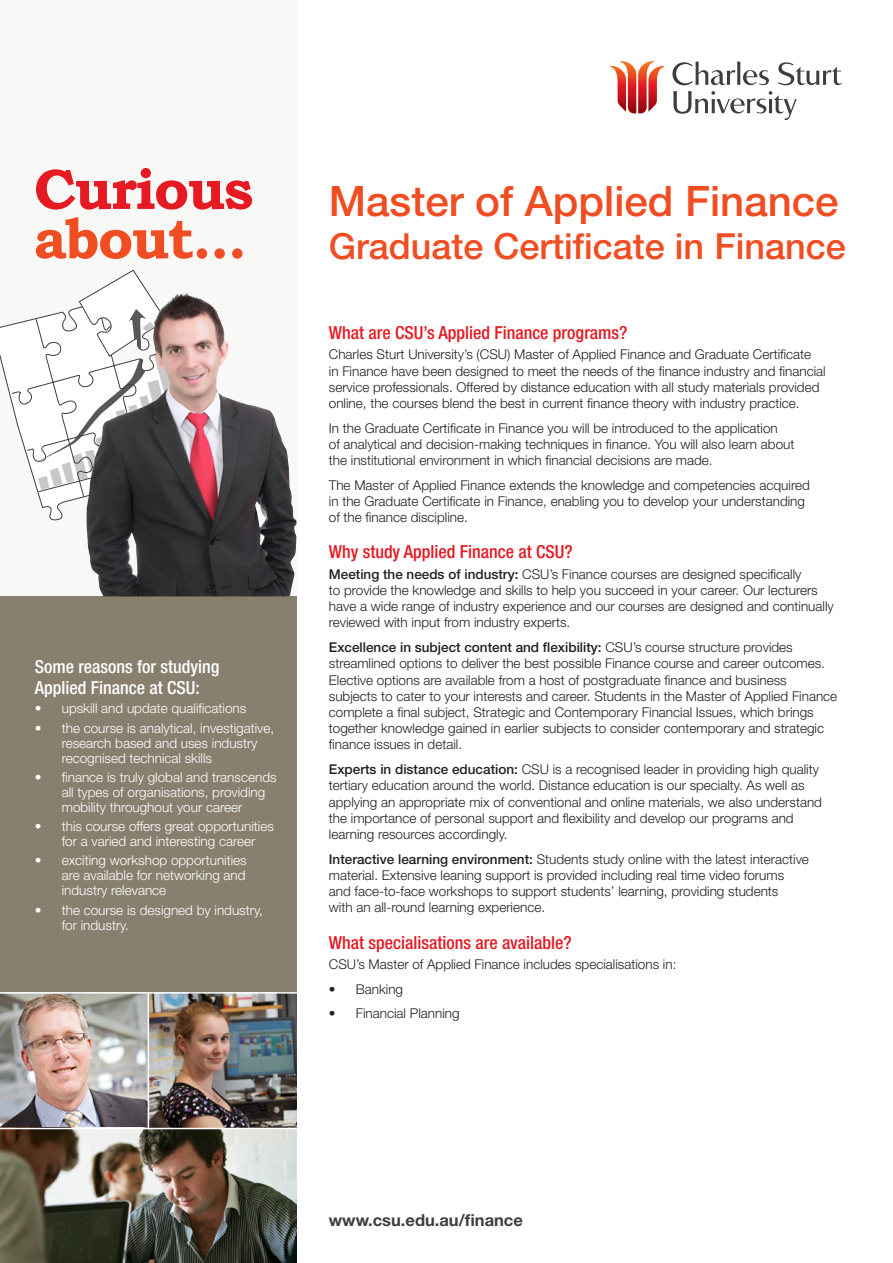
<style>
.page{position:relative;width:893px;height:1263px;background:#fff}
.page>*{position:absolute;margin:0;border:0;box-sizing:border-box;transform-origin:0 0}
.Curious_heading{font:700 57.15px/49.3px "Bookman Old Style";letter-spacing:-.03em;color:#f04d22}
.Main_Header{font:500 42px "Helvetica Neue LT Std";color:#f04d22}
.Main_Header-2{font:500 36px "Helvetica Neue LT Std";color:#f04d22}
.Heading_1{font:500 condensed 18px "Helvetica Neue LT Std";color:#e51a23}
.Some_reasons_header{font:500 condensed 18px/21.6px "Helvetica Neue LT Std";color:#fff}
.course_web_address{font:700 16.5px "Helvetica Neue LT Std";color:#3e3e3f}
.body_copy{font:300 13.5px/16.2px "Helvetica Neue LT Std";color:#231f20}
.t1{font:300 13.5px/15px "Helvetica Neue LT Std";color:#fff}
.s1{color:#e51a23}
.s2{font-weight:500}
</style>
<div class="page">
<svg style="left:86px;top:269px;width:211px;height:327px"></svg>
<svg style="left:672px;top:62px;width:97px;height:23px"></svg>
<svg style="left:673px;top:91px;width:124px;height:29px"></svg>
<svg style="left:778px;top:62px;width:64px;height:23px"></svg>
<svg style="left:610px;top:61px;width:54px;height:52px"></svg>
<div style="left:0;top:596px;width:297px;height:397px;background:#887f6f"></div>
<img style="left:0;top:993px;width:297px;height:270px">
<hr style="left:0;top:1128px;width:304px;height:1px;background:#fff">
<hr style="left:0;top:992px;width:304px;height:1px;background:#fff">
<hr style="left:148px;top:993px;width:1px;height:135px;background:#fff">
<svg style="left:0;top:270px;width:206px;height:251px"></svg>
<img style="left:157px;top:292px;width:25px;height:24px">
<p class="Curious_heading" style="left:34px;top:164px;width:221px"><span class="s1">Curious </span>about...</p>
<p class="Some_reasons_header" style="left:35px;top:655px;width:186px">Some reasons for studying<br>Applied Finance at CSU:</p>
<p class="t1" style="left:35px;top:701px;width:213px">• upskill and update qualifications</p>
<p class="t1" style="left:62px;top:720px;width:214px;text-indent:-27px">• the course is analytical, investigative, research based and uses industry recognised technical skills</p>
<p class="t1" style="left:62px;top:769px;width:216px;text-indent:-27px">• finance is truly global and transcends all types of organisations, providing mobility throughout your career</p>
<p class="t1" style="left:62px;top:818px;width:214px;text-indent:-27px">• this course offers great opportunities for a varied and interesting career</p>
<p class="t1" style="left:62px;top:853px;width:187px;text-align:justify;text-indent:-27px">• exciting workshop opportunities are available for networking and industry relevance</p>
<p class="t1" style="left:62px;top:902px;width:203px;text-indent:-27px">• the course is designed by industry, for industry.</p>
<p class="Main_Header" style="left:329px;top:176px;width:511px">Master of Applied Finance</p>
<p class="Main_Header-2" style="left:329px;top:225px;width:518px">Graduate Certificate in Finance</p>
<p class="Heading_1" style="left:329px;top:322px;width:300px">What are CSU’s Applied Finance programs?</p>
<p class="body_copy" style="left:329px;top:346px;width:498px">Charles Sturt University’s (CSU) Master of Applied Finance and Graduate Certificate<br>in Finance have been designed to meet the needs of the finance industry and financial service professionals. Offered by distance education with all study materials provided online, the courses blend the best in current finance theory with industry practice.</p>
<p class="body_copy" style="left:329px;top:419px;width:467px">In the Graduate Certificate in Finance you will be introduced to the application<br>of analytical and decision-making techniques in finance. You will also learn about the institutional environment in which financial decisions are made.</p>
<p class="body_copy" style="left:329px;top:477px;width:482px">The Master of Applied Finance extends the knowledge and competencies acquired in the Graduate Certificate in Finance, enabling you to develop your understanding of the finance discipline.</p>
<p class="Heading_1" style="left:329px;top:541px;width:246px">Why study Applied Finance at CSU?</p>
<p class="body_copy" style="left:329px;top:566px;width:506px"><span class="s2">Meeting the needs of industry:</span> CSU’s Finance courses are designed specifically<br>to provide the knowledge and skills to help you succeed in your career. Our lecturers have a wide range of industry experience and our courses are designed and continually reviewed with input from industry experts.</p>
<p class="body_copy" style="left:329px;top:639px;width:510px"><span class="s2">Excellence in subject content and flexibility:</span> CSU’s course structure provides streamlined options to deliver the best possible Finance course and career outcomes.<br>Elective options are available from a host of postgraduate finance and business subjects to cater to your interests and career. Students in the Master of Applied Finance complete a final subject, Strategic and Contemporary Financial Issues, which brings together knowledge gained in earlier subjects to consider contemporary and strategic finance issues in detail.</p>
<p class="body_copy" style="left:329px;top:761px;width:495px"><span class="s2">Experts in distance education:</span> CSU is a recognised leader in providing high quality tertiary education around the world. Distance education is our specialty. As well as applying an appropriate mix of conventional and online materials, we also understand the importance of personal support and flexibility and develop our programs and learning resources accordingly.</p>
<p class="body_copy" style="left:329px;top:850px;width:482px"><span class="s2">Interactive learning environment:</span> Students study online with the latest interactive material. Extensive leaning support is provided including real time video forums and face-to-face workshops to support students’ learning, providing students<br>with an all-round learning experience.</p>
<p class="Heading_1" style="left:329px;top:931px;width:244px">What specialisations are available?</p>
<p class="body_copy" style="left:329px;top:956px;width:349px">CSU’s Master of Applied Finance includes specialisations in:</p>
<p class="body_copy" style="left:329px;top:980px;width:76px">• Banking</p>
<p class="body_copy" style="left:329px;top:1005px;width:132px">• Financial Planning</p>
<p class="course_web_address" style="left:329px;top:1210px;width:196px">www.csu.edu.au/finance</p>
</div>
